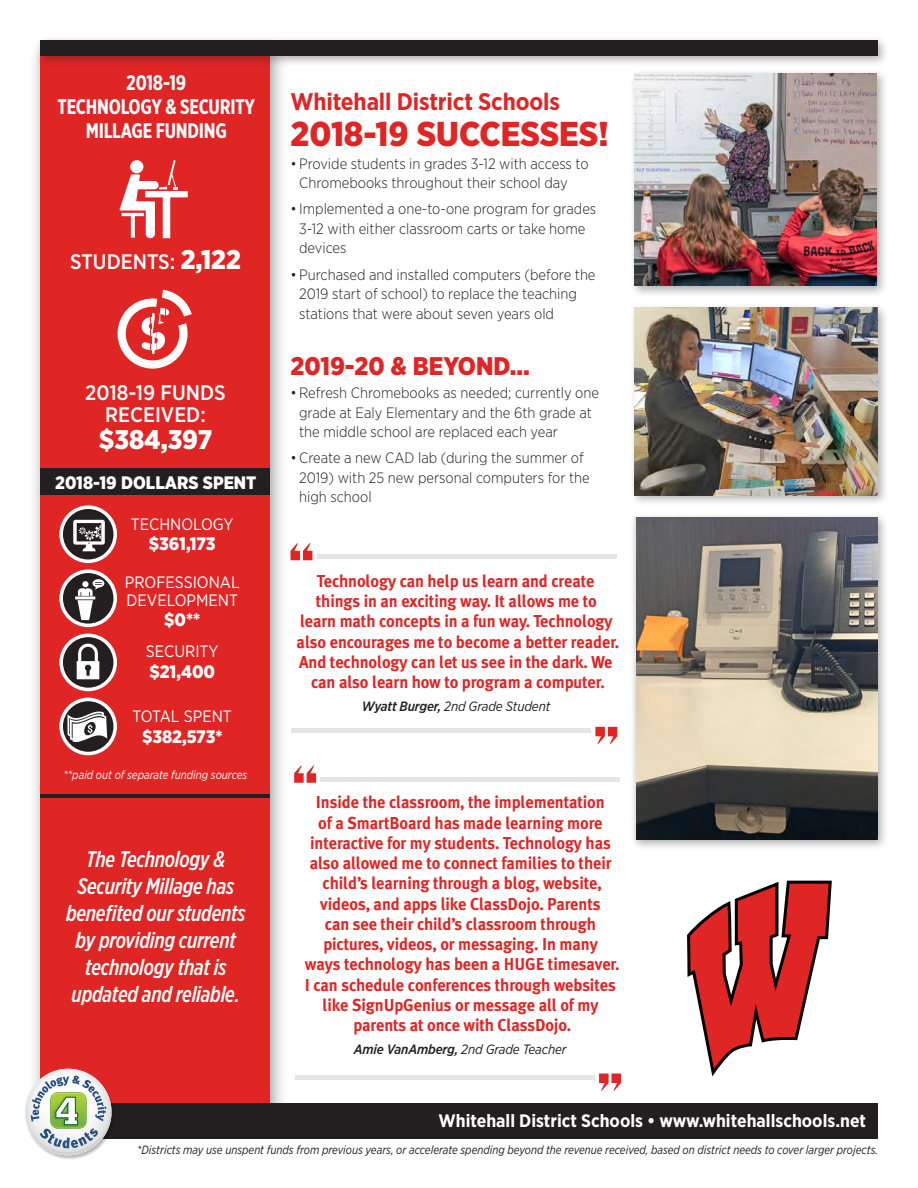
<style>
.page{position:relative;width:918px;height:1188px;background:#fff}
.page>*{position:absolute;margin:0;border:0;box-sizing:border-box;transform-origin:0 0}
.h3_Summary{font:900 34.5px "Gotham Narrow";color:#e02525}
.p_Students_funds{font:900 27px "Gotham Narrow";letter-spacing:-.005em;color:#fff}
.h3_Summary-2{font:900 25.5px "Gotham Narrow";color:#e02525}
.h3_Summary-3{font:700 24px "Gotham Narrow";letter-spacing:-.005em;color:#e02525}
.t1{font:italic 500 22.5px/27px "Gotham X Narrow";letter-spacing:-.01em;color:#fff;text-align:center}
.h1_general_title{font:700 21px/24px "Gotham X Narrow";letter-spacing:-.01em;color:#fff;text-align:center}
.p_Students_funds-2{font:500 21px/22.5px "Gotham Narrow";color:#fff;text-align:center}
.h5_Bottom_Tag_and_We{font:700 18px "Gotham Narrow";color:#fff}
.p_Dollars_Spent_Text{font:900 18px "Gotham Narrow";color:#fff}
.h2_Dollars_Spent{font:900 18px "Gotham Narrow";color:#fff}
.p_Quote{font:700 17.25px/20.2px "Meta Plus";letter-spacing:-.005em;color:#e02525;text-align:center;scale:.95 1}
.p_Dollars_Spent_Text-2{font:16.5px/18px "Gotham Narrow";color:#fff}
.t2{font:300 15px/19.5px "Gotham Narrow";color:#231f20}
.p_Quote_Name{font:italic 13.5px "Gotham Narrow";letter-spacing:-.01em;color:#231f20}
.p_Carry_over_Funds{font:italic 12px "Gotham Narrow";color:#231f20;scale:.94 1}
.p_Carry_over_Funds-2{font:italic 12px "Gotham Narrow";color:#fff;scale:.94 1}
.s1{font-weight:900;font-size:27px}
.s2{font-weight:500}
</style>
<div class="page">
<div style="left:629px;top:512px;width:260px;height:339px;background:#231f20;opacity:.35"></div>
<img style="left:636px;top:517px;width:241px;height:322px">
<div style="left:630px;top:68px;width:258px;height:229px;background:#231f20;opacity:.35"></div>
<img style="left:635px;top:73px;width:242px;height:213px">
<div style="left:630px;top:303px;width:259px;height:203px;background:#231f20;opacity:.35"></div>
<img style="left:635px;top:308px;width:243px;height:187px">
<div style="left:28px;top:37px;width:260px;height:1097px;background:#231f20;opacity:.45"></div>
<div style="left:40px;top:52px;width:229px;height:1067px;background:#e02525"></div>
<svg style="left:61px;top:635px;width:54px;height:54px"></svg>
<div style="left:59px;top:634px;width:58px;height:57px;border:4px solid #fff;border-radius:50%"></div>
<svg style="left:77px;top:644px;width:22px;height:35px"></svg>
<svg style="left:120px;top:160px;width:68px;height:78px"></svg>
<svg style="left:61px;top:571px;width:54px;height:54px"></svg>
<div style="left:59px;top:570px;width:58px;height:57px;border:4px solid #fff;border-radius:50%"></div>
<svg style="left:75px;top:579px;width:29px;height:41px"></svg>
<svg style="left:61px;top:507px;width:54px;height:54px"></svg>
<div style="left:59px;top:505px;width:58px;height:58px;border:4px solid #fff;border-radius:50%"></div>
<svg style="left:73px;top:520px;width:32px;height:31px"></svg>
<svg style="left:118px;top:290px;width:74px;height:79px"></svg>
<svg style="left:61px;top:699px;width:54px;height:55px"></svg>
<div style="left:59px;top:698px;width:58px;height:57px;border:4px solid #fff;border-radius:50%"></div>
<svg style="left:68px;top:710px;width:39px;height:35px"></svg>
<div style="left:78px;top:1103px;width:800px;height:35px;background:#231f20"></div>
<svg style="left:25px;top:1067px;width:89px;height:92px"></svg>
<div style="left:35px;top:35px;width:854px;height:33px;background:#231f20;opacity:.35"></div>
<div style="left:40px;top:40px;width:838px;height:16px;background:#231f20"></div>
<div style="left:40px;top:469px;width:229px;height:26px;background:#231f20"></div>
<hr style="left:40px;top:795px;width:229px;height:3px;background:#231f20">
<svg style="left:291px;top:543px;width:21px;height:17px"></svg>
<div style="left:317px;top:554px;width:299px;height:5px;background:#e5e5e5"></div>
<svg style="left:294px;top:766px;width:22px;height:17px"></svg>
<hr style="left:321px;top:777px;width:299px;height:4px;background:#e5e5e5">
<svg style="left:595px;top:727px;width:22px;height:17px"></svg>
<div style="left:292px;top:728px;width:299px;height:5px;background:#e5e5e5"></div>
<svg style="left:599px;top:1074px;width:22px;height:17px"></svg>
<hr style="left:295px;top:1075px;width:299px;height:4px;background:#e5e5e5">
<svg style="left:687px;top:881px;width:145px;height:195px"></svg>
<h1 class="h1_general_title" style="left:58px;top:71px;width:199px">2018-19<br>TECHNOLOGY &amp; SECURITY<br>MILLAGE FUNDING</h1>
<p class="p_Students_funds-2" style="left:70px;top:250px;width:172px">STUDENTS: <span class="s1">2,122</span></p>
<p class="p_Students_funds-2" style="left:85px;top:381px;width:142px">2018-19 FUNDS<br>RECEIVED:</p>
<p class="p_Students_funds" style="left:99px;top:422px;width:115px">$384,397</p>
<h2 class="h2_Dollars_Spent" style="left:55px;top:471px;width:203px">2018-19 DOLLARS SPENT</h2>
<p class="p_Dollars_Spent_Text-2" style="left:131px;top:515px;width:104px">TECHNOLOGY</p>
<p class="p_Dollars_Spent_Text" style="left:149px;top:532px;width:68px">$361,173</p>
<p class="p_Dollars_Spent_Text-2" style="left:125px;top:573px;width:116px">PROFESSIONAL<br>DEVELOPMENT</p>
<p class="p_Dollars_Spent_Text" style="left:164px;top:608px;width:37px">$0**</p>
<p class="p_Dollars_Spent_Text-2" style="left:146px;top:642px;width:74px">SECURITY</p>
<p class="p_Dollars_Spent_Text" style="left:149px;top:660px;width:67px">$21,400</p>
<p class="p_Dollars_Spent_Text-2" style="left:133px;top:707px;width:101px">TOTAL SPENT</p>
<p class="p_Dollars_Spent_Text" style="left:142px;top:724px;width:82px">$382,573*</p>
<p class="p_Carry_over_Funds-2" style="left:64px;top:767px;width:197px">**paid out of separate funding sources</p>
<h3 class="t1" style="left:66px;top:846px;width:181px">The Technology &amp;<br>Security Millage has benefited our students by providing current technology that is updated and reliable.</h3>
<h3 class="h3_Summary-3" style="left:291px;top:86px;width:271px">Whitehall District Schools</h3>
<h3 class="h3_Summary" style="left:291px;top:111px;width:320px">2018-19 SUCCESSES!</h3>
<p class="t2" style="left:299px;top:153px;width:291px;text-indent:-9px">• Provide students in grades 3-12 with access to<br>Chromebooks throughout their school day</p>
<p class="t2" style="left:299px;top:199px;width:299px;text-indent:-9px">• Implemented a one-to-one program for grades<br>3-12 with either classroom carts or take home devices</p>
<p class="t2" style="left:299px;top:264px;width:298px;text-indent:-9px">• Purchased and installed computers (before the<br>2019 start of school) to replace the teaching stations that were about seven years old</p>
<h3 class="h3_Summary-2" style="left:291px;top:349px;width:241px">2019-20 &amp; BEYOND...</h3>
<p class="t2" style="left:299px;top:383px;width:301px;text-indent:-9px">• Refresh Chromebooks as needed; currently one grade at Ealy Elementary and the 6th grade at the middle school are replaced each year</p>
<p class="t2" style="left:299px;top:448px;width:292px;text-indent:-9px">• Create a new CAD lab (during the summer of<br>2019) with 25 new personal computers for the high school</p>
<p class="p_Quote" style="left:297px;top:571px;width:341px">Technology can help us learn and create things in an exciting way. It allows me to<br>learn math concepts in a fun way. Technology also encourages me to become a better reader.<br>And technology can let us see in the dark. We can also learn how to program a computer.</p>
<p class="p_Quote_Name" style="left:362px;top:698px;width:190px"><span class="s2">Wyatt Burger,</span> 2nd Grade Student</p>
<p class="p_Quote" style="left:305px;top:792px;width:333px">Inside the classroom, the implementation<br>of a SmartBoard has made learning more interactive for my students. Technology has also allowed me to connect families to their child’s learning through a blog, website, videos, and apps like ClassDojo. Parents<br>can see their child’s classroom through pictures, videos, or messaging. In many<br>ways technology has been a HUGE timesaver.<br>I can schedule conferences through websites like SignUpGenius or message all of my parents at once with ClassDojo.</p>
<p class="p_Quote_Name" style="left:354px;top:1041px;width:214px"><span class="s2">Amie VanAmberg,</span> 2nd Grade Teacher</p>
<h5 class="h5_Bottom_Tag_and_We" style="left:439px;top:1110px;width:429px">Whitehall District Schools • www.whitehallschools.net</h5>
<p class="p_Carry_over_Funds" style="left:137px;top:1143px;width:790px">*Districts may use unspent funds from previous years, or accelerate spending beyond the revenue received, based on district needs to cover larger projects.</p>
</div>
